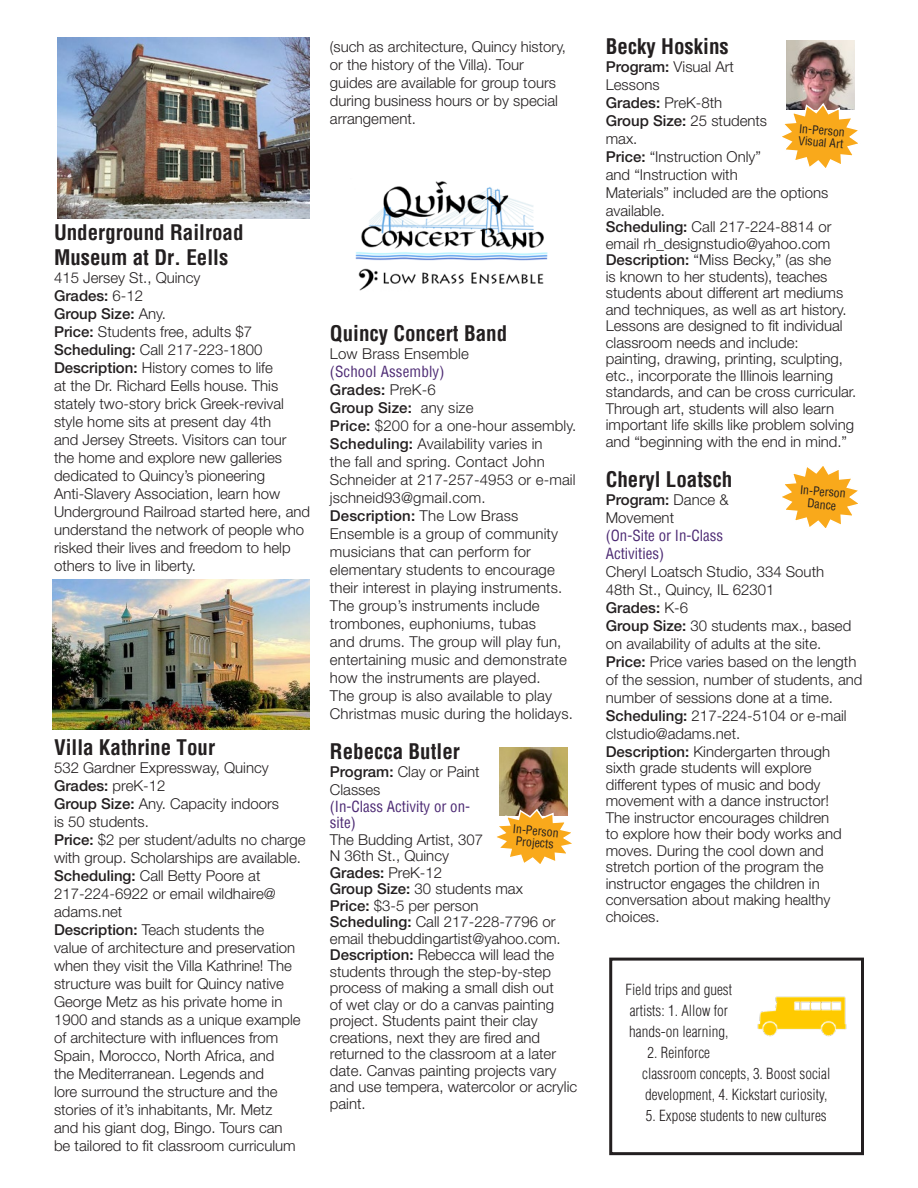
<style>
.page{position:relative;width:918px;height:1188px;background:#fff}
.page>*{position:absolute;margin:0;border:0;box-sizing:border-box;transform-origin:0 0}
.t1{font:700 condensed 21px/25.2px "Helvetica";color:#231f20}
.t2{font:300 15px/18px "Helvetica Neue";color:#231f20}
.t3{font:300 condensed 15px/21px "Helvetica";color:#231f20}
.t4{font:condensed 11.85px "Helvetica";color:#231f20}
.s1{font-weight:500}
.s2{font-family:"Helvetica";font-weight:400;font-stretch:condensed;color:#4c2973}
</style>
<div class="page">
<svg style="left:782px;top:466px;width:76px;height:62px"></svg>
<img style="left:786px;top:41px;width:68px;height:61px">
<svg style="left:782px;top:102px;width:76px;height:66px"></svg>
<img style="left:500px;top:747px;width:68px;height:61px">
<svg style="left:497px;top:808px;width:75px;height:56px"></svg>
<img style="left:53px;top:580px;width:257px;height:149px">
<img style="left:57px;top:38px;width:253px;height:180px">
<img style="left:757px;top:996px;width:90px;height:41px">
<div style="left:609px;top:958px;width:255px;height:197px;border:3px solid #231f20"></div>
<img style="left:355px;top:181px;width:193px;height:110px">
<p class="t2" style="left:330px;top:37px;width:238px">(such as architecture, Quincy history, or the history of the Villa). Tour guides are available for group tours during business hours or by special arrangement.</p>
<p class="t1" style="left:54px;top:219px;width:191px">Underground Railroad<br>Museum at Dr. Eells</p>
<p class="t2" style="left:54px;top:268px;width:258px">415 Jersey St., Quincy<br><span class="s1">Grades:</span> 6-12<br><span class="s1">Group Size:</span> Any.<br><span class="s1">Price:</span> Students free, adults $7<br><span class="s1">Scheduling:</span> Call 217-223-1800<br><span class="s1">Description:</span> History comes to life<br>at the Dr. Richard Eells house. This stately two-story brick Greek-revival style home sits at present day 4th<br>and Jersey Streets. Visitors can tour the home and explore new galleries dedicated to Quincy’s pioneering<br>Anti-Slavery Association, learn how<br>Underground Railroad started here, and understand the network of people who risked their lives and freedom to help others to live in liberty.</p>
<p class="t1" style="left:54px;top:734px;width:163px">Villa Kathrine Tour</p>
<p class="t2" style="left:54px;top:758px;width:253px">532 Gardner Expressway, Quincy<br><span class="s1">Grades:</span> preK-12<br><span class="s1">Group Size:</span> Any. Capacity indoors<br>is 50 students.<br><span class="s1">Price:</span> $2 per student/adults no charge with group. Scholarships are available.<br><span class="s1">Scheduling:</span> Call Betty Poore at<br>217-224-6922 or email wildhaire@ adams.net<br><span class="s1">Description:</span> Teach students the<br>value of architecture and preservation when they visit the Villa Kathrine! The structure was built for Quincy native<br>George Metz as his private home in<br>1900 and stands as a unique example of architecture with influences from<br>Spain, Morocco, North Africa, and<br>the Mediterranean. Legends and<br>lore surround the structure and the stories of it’s inhabitants, Mr. Metz<br>and his giant dog, Bingo. Tours can<br>be tailored to fit classroom curriculum</p>
<p class="t1" style="left:330px;top:320px;width:179px">Quincy Concert Band</p>
<p class="t2" style="left:330px;top:344px;width:248px">Low Brass Ensemble<br><span class="s2">(School Assembly)<br></span><span class="s1">Grades:</span> PreK-6<br><span class="s1">Group Size:</span> any size<br><span class="s1">Price:</span> $200 for a one-hour assembly.<br><span class="s1">Scheduling:</span> Availability varies in<br>the fall and spring. Contact John<br>Schneider at 217-257-4953 or e-mail jschneid93@gmail.com.<br><span class="s1">Description:</span> The Low Brass<br>Ensemble is a group of community musicians that can perform for elementary students to encourage their interest in playing instruments.<br>The group’s instruments include trombones, euphoniums, tubas<br>and drums. The group will play fun, entertaining music and demonstrate how the instruments are played.<br>The group is also available to play<br>Christmas music during the holidays.</p>
<p class="t1" style="left:330px;top:738px;width:132px">Rebecca Butler</p>
<p class="t2" style="left:330px;top:762px;width:151px"><span class="s1">Program:</span> Clay or Paint<br>Classes</p>
<p class="t2" style="left:330px;top:797px;width:249px;line-height:16.5px"><span class="s2">(In-Class Activity or on-<br>site)<br></span>The Budding Artist, 307<br>N 36th St., Quincy<br><span class="s1">Grades:</span> PreK-12<br><span class="s1">Group Size:</span> 30 students max<br><span class="s1">Price:</span> $3-5 per person<br><span class="s1">Scheduling:</span> Call 217-228-7796 or email thebuddingartist@yahoo.com.<br><span class="s1">Description:</span> Rebecca will lead the students through the step-by-step process of making a small dish out<br>of wet clay or do a canvas painting project. Students paint their clay creations, next they are fired and returned to the classroom at a later date. Canvas painting projects vary and use tempera, watercolor or acrylic paint.</p>
<p class="t4" style="left:514px;top:821px;width:47px;rotate:5deg">In-Person</p>
<p class="t4" style="left:516px;top:833px;width:40px;rotate:5deg">Projects</p>
<p class="t1" style="left:606px;top:33px;width:125px">Becky Hoskins</p>
<p class="t2" style="left:606px;top:56px;width:224px"><span class="s1">Program:</span> Visual Art<br>Lessons<br><span class="s1">Grades:</span> PreK-8th<br><span class="s1">Group Size:</span> 25 students<br>max.<br><span class="s1">Price:</span> “Instruction Only”<br>and “Instruction with<br>Materials” included are the options available.</p>
<p class="t2" style="left:606px;top:218px;width:252px;line-height:16.5px"><span class="s1">Scheduling:</span> Call 217-224-8814 or email rh_designstudio@yahoo.com <span class="s1">Description:</span> “Miss Becky,” (as she<br>is known to her students), teaches students about different art mediums and techniques, as well as art history.<br>Lessons are designed to fit individual classroom needs and include: painting, drawing, printing, sculpting, etc., incorporate the Illinois learning standards, and can be cross curricular.<br>Through art, students will also learn important life skills like problem solving and “beginning with the end in mind.”</p>
<p class="t1" style="left:606px;top:466px;width:128px">Cheryl Loatsch</p>
<p class="t2" style="left:606px;top:490px;width:258px"><span class="s1">Program:</span> Dance &amp;<br>Movement<br><span class="s2">(On-Site or In-Class<br>Activities)<br></span>Cheryl Loatsch Studio, 334 South<br>48th St., Quincy, IL 62301<br><span class="s1">Grades:</span> K-6<br><span class="s1">Group Size:</span> 30 students max., based on availability of adults at the site.<br><span class="s1">Price:</span> Price varies based on the length of the session, number of students, and number of sessions done at a time.<br><span class="s1">Scheduling:</span> 217-224-5104 or e-mail clstudio@adams.net.<br><span class="s1">Description:</span> Kindergarten through</p>
<p class="t2" style="left:606px;top:759px;width:237px;line-height:16.5px">sixth grade students will explore different types of music and body movement with a dance instructor!<br>The instructor encourages children to explore how their body works and moves. During the cool down and stretch portion of the program the instructor engages the children in conversation about making healthy choices.</p>
<p class="t4" style="left:800px;top:121px;width:47px;rotate:5deg">In-Person</p>
<p class="t4" style="left:799px;top:133px;width:46px;rotate:5deg">Visual Art</p>
<p class="t4" style="left:801px;top:482px;width:47px;rotate:5deg">In-Person</p>
<p class="t4" style="left:808px;top:496px;width:30px;rotate:5deg">Dance</p>
<p class="t3" style="left:626px;top:979px;width:108px">Field trips and guest artists: 1. Allow for hands-on learning,</p>
<p class="t3" style="left:642px;top:1042px;width:190px;text-indent:5px">2. Reinforce<br>classroom concepts, 3. Boost social development, 4. Kickstart curiosity,</p>
<p class="t3" style="left:646px;top:1105px;width:182px">5. Expose students to new cultures</p>
</div>
